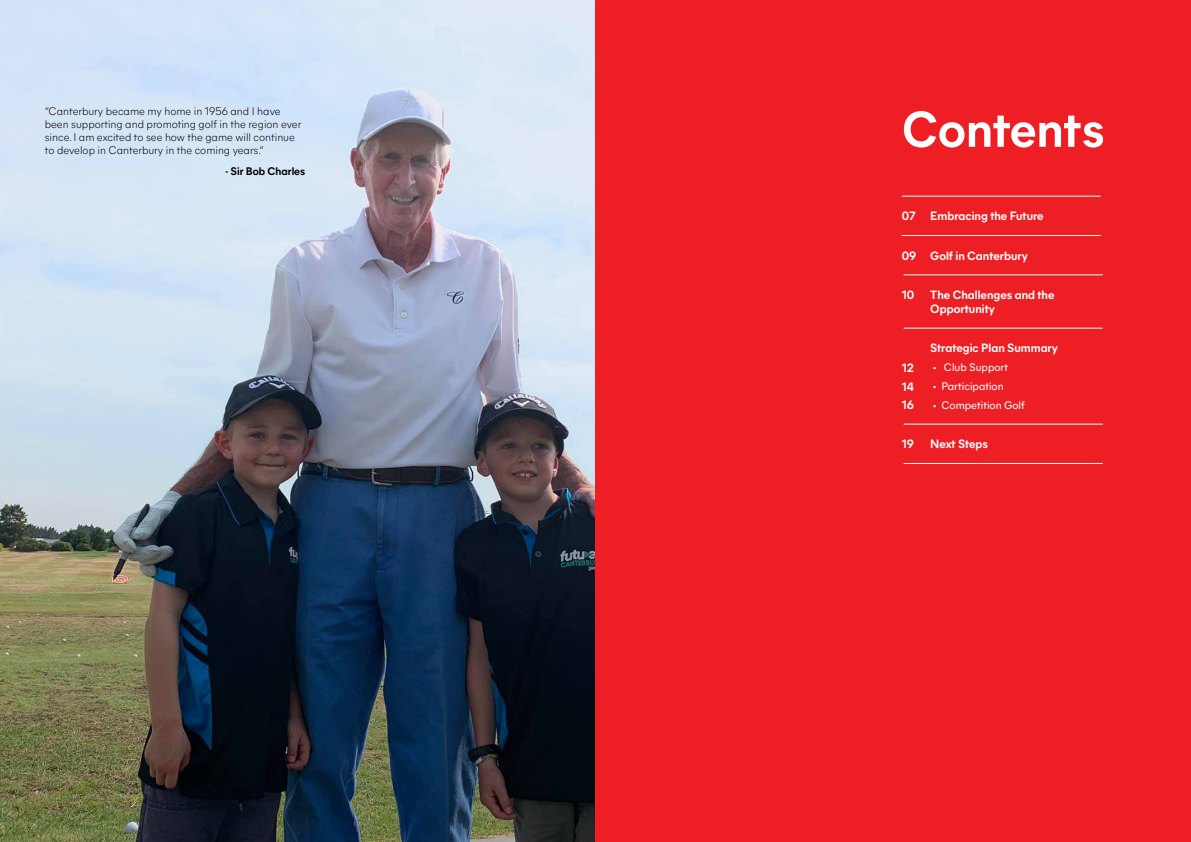
<style>
.page{position:relative;width:1191px;height:842px;background:#fff}
.page>*{position:absolute;margin:0;border:0;box-sizing:border-box;transform-origin:0 0}
.t1{font:700 50px "Mier A";color:#fff}
.t2{font:700 12px/18.6px "Mier A";color:#fff;text-align:justify}
.t3{font:300 11px/13px "Mier A";color:#000}
.t4{font:11px "Mier A";color:#fff}
.t5{font:700 11px "Mier A";color:#000}
.s1{font-family:"Myriad Pro"}
</style>
<div class="page">
<img style="left:0;top:0;width:595px;height:842px">
<div style="left:595px;top:0;width:596px;height:842px;background:#ed1f24"></div>
<hr style="left:901px;top:196px;width:199px;height:1px;background:#fff">
<hr style="left:903px;top:328px;width:199px;height:1px;background:#fff">
<hr style="left:903px;top:424px;width:199px;height:1px;background:#fff">
<hr style="left:903px;top:463px;width:199px;height:1px;background:#fff">
<hr style="left:903px;top:275px;width:199px;height:1px;background:#fff">
<hr style="left:901px;top:235px;width:199px;height:1px;background:#fff">
<p class="t3" style="left:45px;top:104px;width:258px">“Canterbury became my home in 1956 and I have been supporting and promoting golf in the region ever since. I am excited to see how the game will continue to develop in Canterbury in the coming years.”</p>
<p class="t5" style="left:225px;top:163px;width:81px">- Sir Bob Charles</p>
<h1 class="t1" style="left:901px;top:93px;width:204px">Contents</h1>
<p class="t2" style="left:901px;top:206px;width:143px">07 Embracing the Future</p>
<p class="t2" style="left:901px;top:245px;width:16px">09</p>
<p class="t2" style="left:901px;top:285px;width:14px">10</p>
<p class="t2" style="left:930px;top:245px;width:99px">Golf in Canterbury</p>
<p class="t2" style="left:930px;top:287px;width:126px;line-height:14px">The Challenges and the<br>Opportunity</p>
<p class="t2" style="left:901px;top:357px;width:14px">12<br>14<br>16</p>
<p class="t2" style="left:901px;top:434px;width:14px">19</p>
<p class="t2" style="left:930px;top:338px;width:129px">Strategic Plan Summary</p>
<p class="t4" style="left:933px;top:359px;width:76px"><span class="s1">•</span> Club Support</p>
<p class="t4" style="left:933px;top:378px;width:72px"><span class="s1">•</span> Participation</p>
<p class="t4" style="left:933px;top:397px;width:93px"><span class="s1">•</span> Competition Golf</p>
<p class="t2" style="left:930px;top:434px;width:59px">Next Steps</p>
</div>
